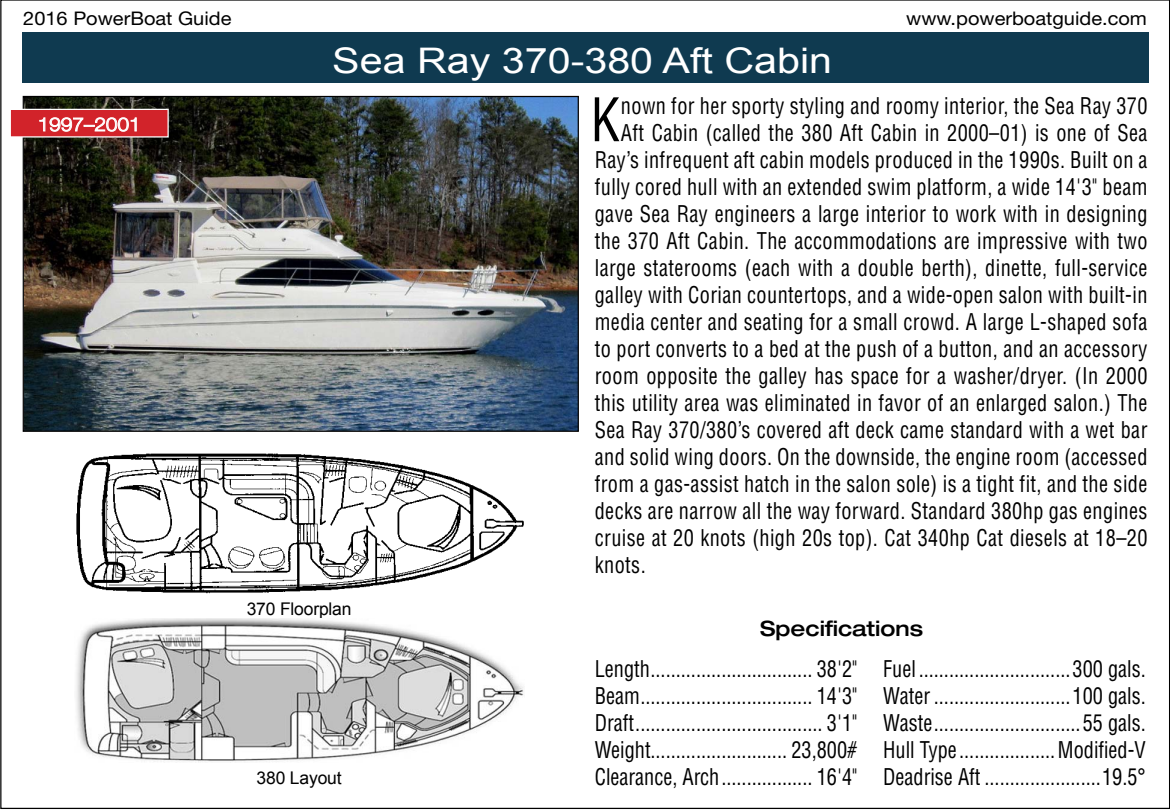
<style>
.page{position:relative;width:1170px;height:810px;background:#fff}
.page>*{position:absolute;margin:0;border:0;box-sizing:border-box;transform-origin:0 0}
.t1{font:condensed 58.5px "Helvetica";color:#000;scale:.9 1}
.t2{font:35.25px "Arial";color:#fff;scale:1.17 1}
.t3{font:condensed 22.5px/27px "Helvetica";letter-spacing:.02em;color:#000;text-align:justify;scale:.9 1}
.t4{font:500 expanded 21.25px "Helvetica Neue";color:#000}
.t5{font:18.75px "Helvetica Neue";color:#000;scale:1.06 1}
.t6{font:300 18.75px "Helvetica Neue";color:#fff;scale:1.11 1}
.t7{font:17.5px "Arial";letter-spacing:-.01em;color:#000}
</style>
<div class="page">
<div style="left:22px;top:32px;width:1126px;height:51px;background:#0f3a50"></div>
<img style="left:76px;top:453px;width:448px;height:141px">
<img style="left:76px;top:619px;width:448px;height:144px">
<img style="left:25px;top:98px;width:552px;height:332px">
<div style="left:10px;top:109px;width:158px;height:28px;background:#d2232a"></div>
<svg style="left:39px;top:117px;width:98px;height:15px"></svg>
<div style="left:10px;top:109px;width:159px;height:29px;border:1px solid #fff"></div>
<p class="t5" style="left:23px;top:7px;width:198px">2016 PowerBoat Guide</p>
<p class="t5" style="left:906px;top:7px;width:229px">www.powerboatguide.com</p>
<p class="t6" style="left:38px;top:113px;width:94px">1997–2001</p>
<h2 class="t2" style="left:332px;top:38px;width:429px">Sea Ray 370-380 Aft Cabin</h2>
<p class="t7" style="left:247px;top:598px;width:106px">370 Floorplan</p>
<p class="t7" style="left:257px;top:766px;width:87px">380 Layout</p>
<h1 class="t1" style="left:591px;top:83px;width:34px">K</h1>
<p class="t3" style="left:621px;top:92px;width:587px">nown for her sporty styling and roomy interior, the Sea Ray 370</p>
<p class="t3" style="left:621px;top:119px;width:586px">Aft Cabin (called the 380 Aft Cabin in 2000–01) is one of Sea</p>
<p class="t3" style="left:595px;top:146px;width:616px">Ray’s infrequent aft cabin models produced in the 1990s. Built on a</p>
<p class="t3" style="left:595px;top:173px;width:616px">fully cored hull with an extended swim platform, a wide 14'3" beam</p>
<p class="t3" style="left:595px;top:200px;width:616px">gave Sea Ray engineers a large interior to work with in designing</p>
<p class="t3" style="left:595px;top:227px;width:616px">the 370 Aft Cabin. The accommodations are impressive with two</p>
<p class="t3" style="left:595px;top:254px;width:616px">large staterooms (each with a double berth), dinette, full-service</p>
<p class="t3" style="left:595px;top:281px;width:616px">galley with Corian countertops, and a wide-open salon with built-in</p>
<p class="t3" style="left:595px;top:308px;width:616px">media center and seating for a small crowd. A large L-shaped sofa</p>
<p class="t3" style="left:595px;top:335px;width:616px">to port converts to a bed at the push of a button, and an accessory</p>
<p class="t3" style="left:595px;top:362px;width:616px">room opposite the galley has space for a washer/dryer. (In 2000</p>
<p class="t3" style="left:595px;top:389px;width:616px">this utility area was eliminated in favor of an enlarged salon.) The</p>
<p class="t3" style="left:595px;top:416px;width:616px">Sea Ray 370/380’s covered aft deck came standard with a wet bar</p>
<p class="t3" style="left:595px;top:443px;width:616px">and solid wing doors. On the downside, the engine room (accessed</p>
<p class="t3" style="left:595px;top:470px;width:616px">from a gas-assist hatch in the salon sole) is a tight fit, and the side</p>
<p class="t3" style="left:595px;top:497px;width:616px">decks are narrow all the way forward. Standard 380hp gas engines</p>
<p class="t3" style="left:595px;top:524px;width:616px">cruise at 20 knots (high 20s top). Cat 340hp Cat diesels at 18–20</p>
<p class="t3" style="left:595px;top:551px;width:58px">knots.</p>
<p class="t4" style="left:760px;top:615px;width:164px">Specifications</p>
<p class="t3" style="left:595px;top:655px;width:293px">Length................................ 38'2" Beam.................................. 14'3" Draft..................................... 3'1" Weight........................... 23,800# Clearance, Arch.................. 16'4"</p>
<p class="t3" style="left:883px;top:655px;width:293px">Fuel ..............................300 gals.<br>Water ...........................100 gals.<br>Waste.............................55 gals.<br>Hull Type ...................Modified-V Deadrise Aft .......................19.5°</p>
</div>
